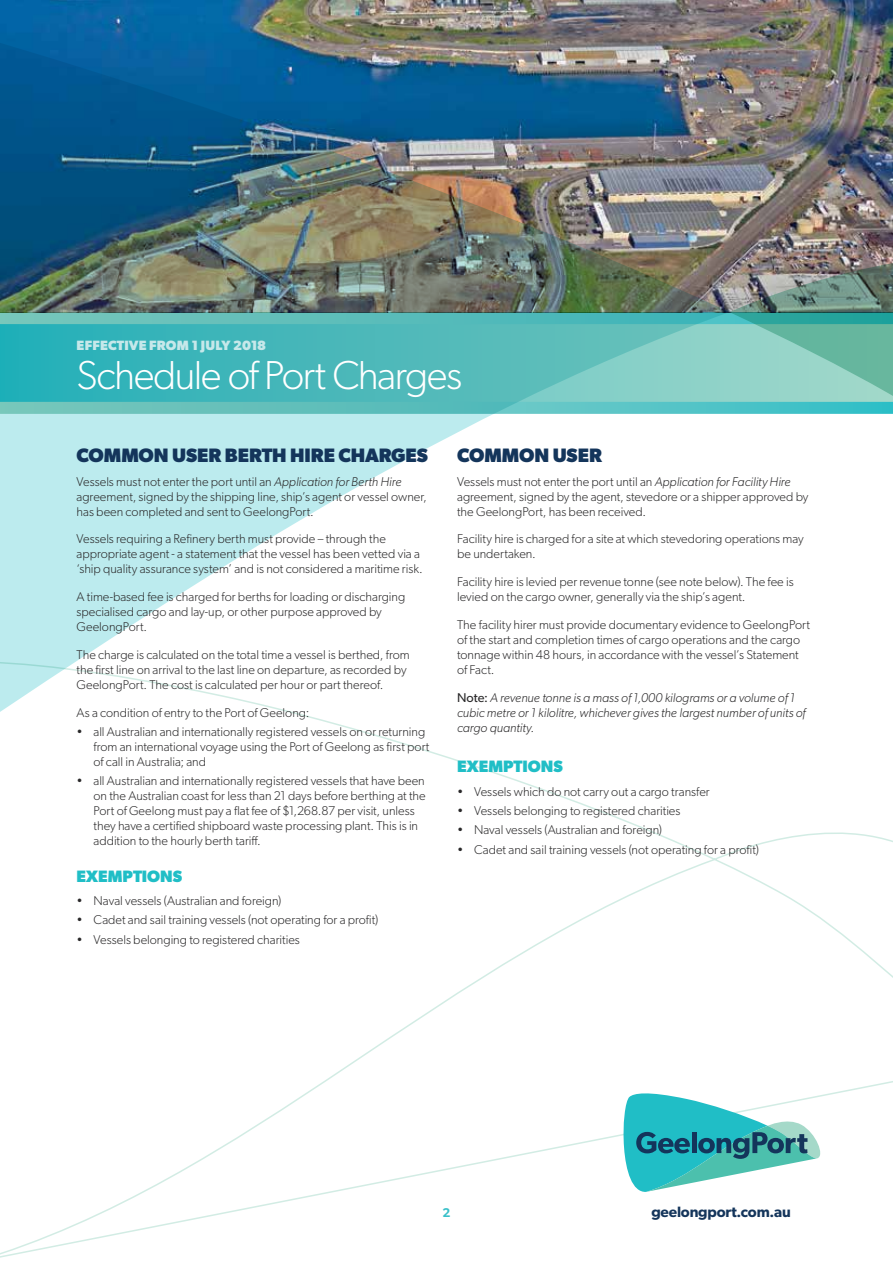
<style>
.page{position:relative;width:893px;height:1263px;background:#fff}
.page>*{position:absolute;margin:0;border:0;box-sizing:border-box;transform-origin:0 0}
.t1{font:300 40.5px "Gibson";letter-spacing:-.035em;color:#fff}
.t2{font:700 19.5px "Gibson";letter-spacing:-.005em;color:#14355b}
.t3{font:700 16.5px "Gibson";letter-spacing:.005em;color:#20bec6}
.t4{font:600 15px "Gibson";letter-spacing:-.015em;color:#14355b}
.t5{font:700 13.5px "Gibson";letter-spacing:.01em;color:#c6e8ea}
.t6{font:300 12.75px/15px "Gibson";color:#292829}
.t7{font:italic 300 12.75px/15px "Gibson";color:#292829}
.t8{font:600 12.75px "Gibson";color:#39c0c9}
.s1{font-style:italic}
.s2{font-weight:400;font-style:normal}
</style>
<div class="page">
<img style="left:729px;top:0;width:164px;height:251px">
<svg style="left:729px;top:1094px;width:96px;height:82px"></svg>
<img style="left:729px;top:251px;width:164px;height:61px">
<img style="left:0;top:0;width:729px;height:1223px">
<svg style="left:0;top:312px;width:893px;height:102px;background:#58bcba"></svg>
<p class="t5" style="left:77px;top:338px;width:191px">EFFECTIVE FROM 1 JULY 2018</p>
<h1 class="t1" style="left:77px;top:351px;width:387px">Schedule of Port Charges</h1>
<h2 class="t2" style="left:77px;top:444px;width:353px">COMMON USER BERTH HIRE CHARGES</h2>
<p class="t6" style="left:77px;top:474px;width:352px">Vessels must not enter the port until an <span class="s1">Application for Berth Hire </span>agreement, signed by the shipping line, ship’s agent or vessel owner, has been completed and sent to GeelongPort.</p>
<p class="t6" style="left:77px;top:531px;width:348px">Vessels requiring a Refinery berth must provide – through the appropriate agent - a statement that the vessel has been vetted via a ‘ship quality assurance system’ and is not considered a maritime risk.</p>
<p class="t6" style="left:77px;top:589px;width:330px">A time-based fee is charged for berths for loading or discharging specialised cargo and lay-up, or other purpose approved by<br>GeelongPort.</p>
<p class="t6" style="left:77px;top:647px;width:335px">The charge is calculated on the total time a vessel is berthed, from the first line on arrival to the last line on departure, as recorded by<br>GeelongPort. The cost is calculated per hour or part thereof.</p>
<p class="t6" style="left:77px;top:705px;width:234px">As a condition of entry to the Port of Geelong:</p>
<p class="t6" style="left:94px;top:724px;width:337px;text-indent:-17px">• all Australian and internationally registered vessels on or returning from an international voyage using the Port of Geelong as first port of call in Australia; and</p>
<p class="t6" style="left:94px;top:773px;width:334px;text-indent:-17px">• all Australian and internationally registered vessels that have been on the Australian coast for less than 21 days before berthing at the Port of Geelong must pay a flat fee of $1,268.87 per visit, unless they have a certified shipboard waste processing plant. This is in addition to the hourly berth tariff.</p>
<p class="t3" style="left:77px;top:866px;width:107px">EXEMPTIONS</p>
<p class="t6" style="left:77px;top:893px;width:206px">• Naval vessels (Australian and foreign)</p>
<p class="t6" style="left:77px;top:912px;width:303px">• Cadet and sail training vessels (not operating for a profit)</p>
<p class="t6" style="left:77px;top:932px;width:225px">• Vessels belonging to registered charities</p>
<h2 class="t2" style="left:457px;top:444px;width:146px">COMMON USER</h2>
<p class="t6" style="left:457px;top:474px;width:353px">Vessels must not enter the port until an <span class="s1">Application for Facility Hire </span>agreement, signed by the agent, stevedore or a shipper approved by the GeelongPort, has been received.</p>
<p class="t6" style="left:457px;top:531px;width:348px">Facility hire is charged for a site at which stevedoring operations may be undertaken.</p>
<p class="t6" style="left:457px;top:574px;width:338px">Facility hire is levied per revenue tonne (see note below). The fee is levied on the cargo owner, generally via the ship’s agent.</p>
<p class="t6" style="left:457px;top:617px;width:354px">The facility hirer must provide documentary evidence to GeelongPort of the start and completion times of cargo operations and the cargo tonnage within 48 hours, in accordance with the vessel’s Statement of Fact.</p>
<p class="t7" style="left:457px;top:690px;width:350px"><span class="s2">Note:</span> A revenue tonne is a mass of 1,000 kilograms or a volume of 1 cubic metre or 1 kilolitre, whichever gives the largest number of units of cargo quantity.</p>
<p class="t3" style="left:457px;top:757px;width:107px">EXEMPTIONS</p>
<p class="t6" style="left:457px;top:784px;width:254px">• Vessels which do not carry out a cargo transfer</p>
<p class="t6" style="left:457px;top:803px;width:225px">• Vessels belonging to registered charities</p>
<p class="t6" style="left:457px;top:822px;width:206px">• Naval vessels (Australian and foreign)</p>
<p class="t6" style="left:457px;top:842px;width:303px">• Cadet and sail training vessels (not operating for a profit)</p>
<p class="t8" style="left:442px;top:1205px;width:9px">2</p>
<p class="t4" style="left:651px;top:1203px;width:141px">geelongport.com.au</p>
</div>
